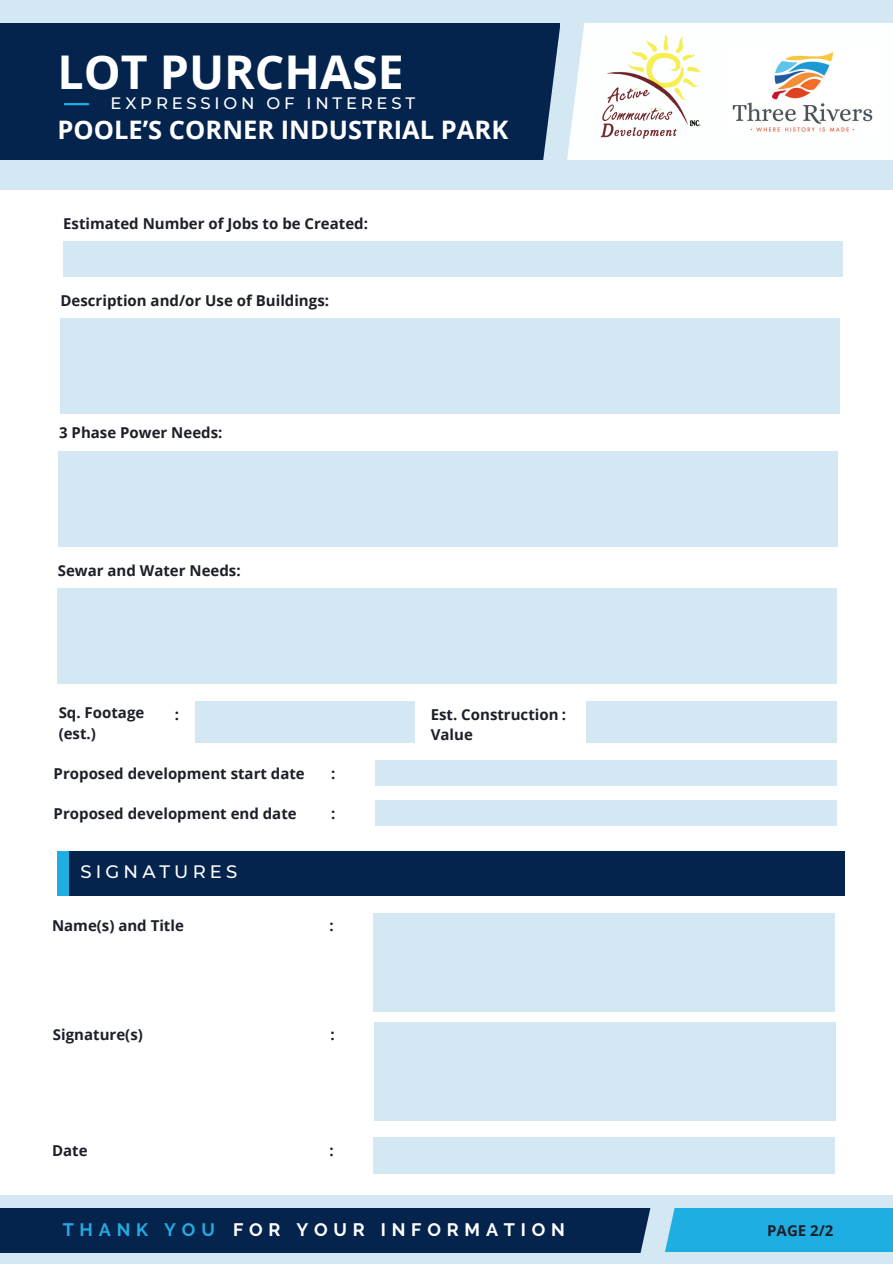
<style>
.page{position:relative;width:893px;height:1264px;background:#fff}
.page>*{position:absolute;margin:0;border:0;box-sizing:border-box;transform-origin:0 0}
.t1{font:700 46.5px "Open Sans";color:#fff}
.t2{font:700 25.5px "Open Sans";color:#fff}
.t3{font:700 18px "Raleway";letter-spacing:.32em;color:#fff}
.t4{font:500 18px "Montserrat";letter-spacing:.23em;color:#fff}
.t5{font:500 16.5px "Montserrat";letter-spacing:.23em;color:#fff}
.t6{font:700 15px/20.2px "Open Sans";color:#1d2028}
.s1{color:#27a9e0}
</style>
<div class="page">
<div style="left:0;top:0;width:892px;height:190px;background:#d4e8f4"></div>
<div style="left:0;top:23px;width:565px;height:136px;background:#04244e"></div>
<hr style="left:65px;top:103px;width:23px;height:2px;background:#1faee2">
<div style="left:0;top:1195px;width:892px;height:68px;background:#d4e8f4"></div>
<div style="left:0;top:1207px;width:656px;height:45px;background:#04244e"></div>
<div style="left:653px;top:1207px;width:239px;height:44px;background:#1faee2"></div>
<div style="left:560px;top:23px;width:332px;height:136px;background:#fdfefe"></div>
<svg style="left:527px;top:23px;width:73px;height:137px"></svg>
<svg style="left:623px;top:1207px;width:68px;height:46px"></svg>
<img style="left:732px;top:52px;width:141px;height:80px">
<img style="left:593px;top:32px;width:108px;height:118px">
<div style="left:63px;top:242px;width:779px;height:35px;background:#d4e8f4"></div>
<div style="left:60px;top:318px;width:779px;height:96px;background:#d4e8f4"></div>
<div style="left:59px;top:451px;width:779px;height:96px;background:#d4e8f4"></div>
<div style="left:57px;top:588px;width:779px;height:96px;background:#d4e8f4"></div>
<div style="left:195px;top:701px;width:220px;height:42px;background:#d4e8f4"></div>
<div style="left:586px;top:701px;width:250px;height:42px;background:#d4e8f4"></div>
<div style="left:375px;top:760px;width:461px;height:25px;background:#d4e8f4"></div>
<div style="left:375px;top:800px;width:461px;height:26px;background:#d4e8f4"></div>
<div style="left:57px;top:851px;width:30px;height:45px;background:#1faee2"></div>
<div style="left:70px;top:851px;width:774px;height:45px;background:#04244e"></div>
<div style="left:373px;top:912px;width:462px;height:99px;background:#d4e8f4"></div>
<div style="left:374px;top:1021px;width:462px;height:99px;background:#d4e8f4"></div>
<div style="left:373px;top:1137px;width:462px;height:37px;background:#d4e8f4"></div>
<h1 class="t1" style="left:57px;top:39px;width:348px">LOT PURCHASE</h1>
<p class="t5" style="left:111px;top:91px;width:306px">EXPRESSION OF INTEREST</p>
<h2 class="t2" style="left:57px;top:112px;width:452px">POOLE’S CORNER INDUSTRIAL PARK</h2>
<p class="t6" style="left:63px;top:213px;width:306px">Estimated Number of Jobs to be Created:</p>
<p class="t6" style="left:60px;top:290px;width:270px">Description and/or Use of Buildings:</p>
<p class="t6" style="left:59px;top:422px;width:165px">3 Phase Power Needs:</p>
<p class="t6" style="left:58px;top:559px;width:184px">Sewar and Water Needs:</p>
<p class="t6" style="left:59px;top:702px;width:87px">Sq. Footage (est.)</p>
<p class="t6" style="left:175px;top:703px;width:6px">:</p>
<p class="t6" style="left:430px;top:703px;width:137px">Est. Construction :<br>Value</p>
<p class="t6" style="left:54px;top:762px;width:253px">Proposed development start date</p>
<p class="t6" style="left:331px;top:762px;width:6px">:</p>
<p class="t6" style="left:54px;top:802px;width:244px">Proposed development end date</p>
<p class="t6" style="left:331px;top:802px;width:6px">:</p>
<p class="t4" style="left:81px;top:859px;width:158px">SIGNATURES</p>
<p class="t6" style="left:52px;top:915px;width:133px">Name(s) and Title</p>
<p class="t6" style="left:329px;top:915px;width:6px">:</p>
<p class="t6" style="left:53px;top:1024px;width:91px">Signature(s)</p>
<p class="t6" style="left:330px;top:1024px;width:6px">:</p>
<p class="t6" style="left:52px;top:1139px;width:37px">Date</p>
<p class="t6" style="left:329px;top:1139px;width:6px">:</p>
<p class="t3" style="left:63px;top:1218px;width:503px"><span class="s1">THANK YOU</span> FOR YOUR INFORMATION</p>
<p class="t6" style="left:767px;top:1219px;width:68px">PAGE 2/2</p>
</div>
